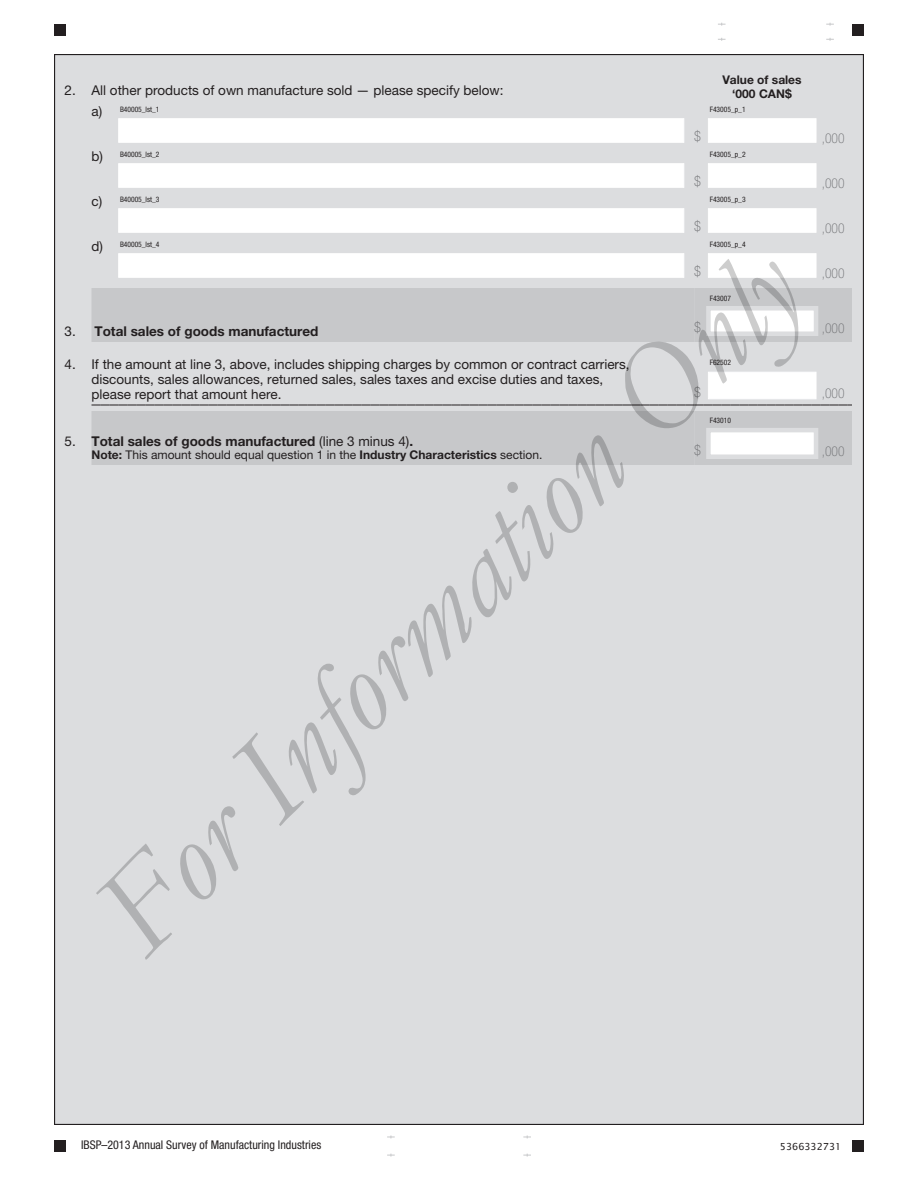
<style>
.page{position:relative;width:918px;height:1188px;background:#fff}
.page>*{position:absolute;margin:0;border:0;box-sizing:border-box;transform-origin:0 0}
.t1{font:italic 128.25px "Garamond";color:rgb(0 0 0/.2)}
.t2{font:100 condensed 14.25px "Helvetica Neue LT Pro";color:#6c6d70}
.t3{font:13.5px/15px "Helvetica Neue LT Pro";color:#231f20}
.Total{font:700 13.5px "Helvetica Neue LT Pro";color:#231f20}
.t4{font:100 condensed 13.5px "Helvetica Neue LT Pro";color:#6c6d70}
.explanations{font:12px "Helvetica Neue LT Pro";color:#231f20}
.t5{font:condensed 12px "Helvetica Neue LT Pro";color:#231f20}
.Column_title{font:700 12px "Helvetica Neue LT Pro";color:#231f20}
.t6{font:9.75px "Lucida Sans Unicode";color:#231f20}
.t7{font:condensed 7.5px "Helvetica Neue LT Pro";color:#231f20}
.s1{font-weight:400}
.s2{font-weight:700}
</style>
<div class="page">
<div style="left:55px;top:55px;width:808px;height:1069px;background:#dcdddf"></div>
<div style="left:54px;top:1140px;width:12px;height:12px;background:#231f20"></div>
<div style="left:852px;top:1140px;width:12px;height:12px;background:#231f20"></div>
<div style="left:54px;top:24px;width:12px;height:12px;background:#231f20"></div>
<div style="left:852px;top:24px;width:12px;height:12px;background:#231f20"></div>
<svg style="left:826px;top:23px;width:8px;height:3px"></svg>
<svg style="left:718px;top:23px;width:8px;height:3px"></svg>
<svg style="left:826px;top:38px;width:8px;height:3px"></svg>
<svg style="left:718px;top:38px;width:8px;height:3px"></svg>
<svg style="left:523px;top:1136px;width:8px;height:2px"></svg>
<svg style="left:387px;top:1136px;width:8px;height:2px"></svg>
<svg style="left:523px;top:1154px;width:8px;height:3px"></svg>
<svg style="left:387px;top:1154px;width:8px;height:3px"></svg>
<svg style="left:92px;top:288px;width:760px;height:177px"></svg>
<div style="left:118px;top:118px;width:566px;height:24px;background:#fff"></div>
<div style="left:708px;top:118px;width:108px;height:24px;background:#fff"></div>
<div style="left:118px;top:164px;width:566px;height:24px;background:#fff"></div>
<div style="left:708px;top:164px;width:108px;height:24px;background:#fff"></div>
<div style="left:118px;top:208px;width:566px;height:24px;background:#fff"></div>
<div style="left:708px;top:208px;width:108px;height:24px;background:#fff"></div>
<div style="left:118px;top:254px;width:566px;height:24px;background:#fff"></div>
<div style="left:708px;top:254px;width:108px;height:24px;background:#fff"></div>
<div style="left:706px;top:306px;width:112px;height:30px;background:#fff;border:4px solid #dcdddf"></div>
<div style="left:708px;top:372px;width:108px;height:27px;background:#fff"></div>
<div style="left:706px;top:428px;width:112px;height:31px;background:#fff;border:4px solid #dcdddf"></div>
<p class="t3" style="left:64px;top:82px;width:13px">2.</p>
<p class="t3" style="left:92px;top:82px;width:414px">All other products of own manufacture sold — please specify below:</p>
<p class="Column_title" style="left:722px;top:72px;width:81px">Value of sales</p>
<p class="Column_title" style="left:732px;top:86px;width:61px">‘000 CAN$</p>
<p class="t3" style="left:92px;top:104px;width:12px">a)</p>
<p class="t7" style="left:120px;top:105px;width:41px">B40005_lst_1</p>
<p class="t7" style="left:710px;top:105px;width:37px">F43005_p_1</p>
<p class="t2" style="left:694px;top:128px;width:8px">$</p>
<p class="t4" style="left:822px;top:130px;width:24px">,000</p>
<p class="t3" style="left:92px;top:149px;width:13px">b)</p>
<p class="t7" style="left:120px;top:150px;width:41px">B40005_lst_2</p>
<p class="t7" style="left:710px;top:150px;width:37px">F43005_p_2</p>
<p class="t2" style="left:694px;top:173px;width:8px">$</p>
<p class="t4" style="left:822px;top:175px;width:24px">,000</p>
<p class="t3" style="left:92px;top:194px;width:12px">c)</p>
<p class="t7" style="left:120px;top:195px;width:41px">B40005_lst_3</p>
<p class="t7" style="left:710px;top:195px;width:37px">F43005_p_3</p>
<p class="t2" style="left:694px;top:218px;width:8px">$</p>
<p class="t4" style="left:822px;top:220px;width:24px">,000</p>
<p class="t3" style="left:92px;top:239px;width:13px">d)</p>
<p class="t7" style="left:120px;top:240px;width:41px">B40005_lst_4</p>
<p class="t7" style="left:710px;top:240px;width:37px">F43005_p_4</p>
<h1 class="t1" style="left:55px;top:870px;width:938px;rotate:-45deg">For Information Only</h1>
<p class="t2" style="left:694px;top:263px;width:8px">$</p>
<p class="t4" style="left:822px;top:265px;width:24px">,000</p>
<p class="t7" style="left:710px;top:294px;width:23px">F43007</p>
<p class="t2" style="left:694px;top:319px;width:8px">$</p>
<p class="t3" style="left:64px;top:324px;width:13px">3.</p>
<p class="Total" style="left:94px;top:323px;width:225px">Total sales of goods manufactured</p>
<p class="t4" style="left:822px;top:321px;width:24px">,000</p>
<p class="t3" style="left:64px;top:357px;width:13px">4.</p>
<p class="t3" style="left:92px;top:357px;width:540px">If the amount at line 3, above, includes shipping charges by common or contract carriers, discounts, sales allowances, returned sales, sales taxes and excise duties and taxes, please report that amount here.</p>
<p class="t7" style="left:710px;top:358px;width:23px">F62502</p>
<p class="t2" style="left:694px;top:385px;width:8px">$</p>
<p class="t4" style="left:822px;top:386px;width:24px">,000</p>
<p class="t7" style="left:710px;top:416px;width:23px">F43010</p>
<p class="t3" style="left:64px;top:433px;width:13px">5.</p>
<p class="Total" style="left:92px;top:432px;width:323px">Total sales of goods manufactured <span class="s1">(line 3 minus 4)</span>.</p>
<p class="explanations" style="left:92px;top:448px;width:452px"><span class="s2">Note:</span> This amount should equal question 1 in the <span class="s2">Industry Characteristics</span> section.</p>
<p class="t4" style="left:822px;top:444px;width:24px">,000</p>
<p class="t2" style="left:694px;top:443px;width:8px">$</p>
<p class="t5" style="left:81px;top:1137px;width:242px">IBSP–2013 Annual Survey of Manufacturing Industries</p>
<p class="t6" style="left:780px;top:1139px;width:63px">5366332731</p>
</div>
